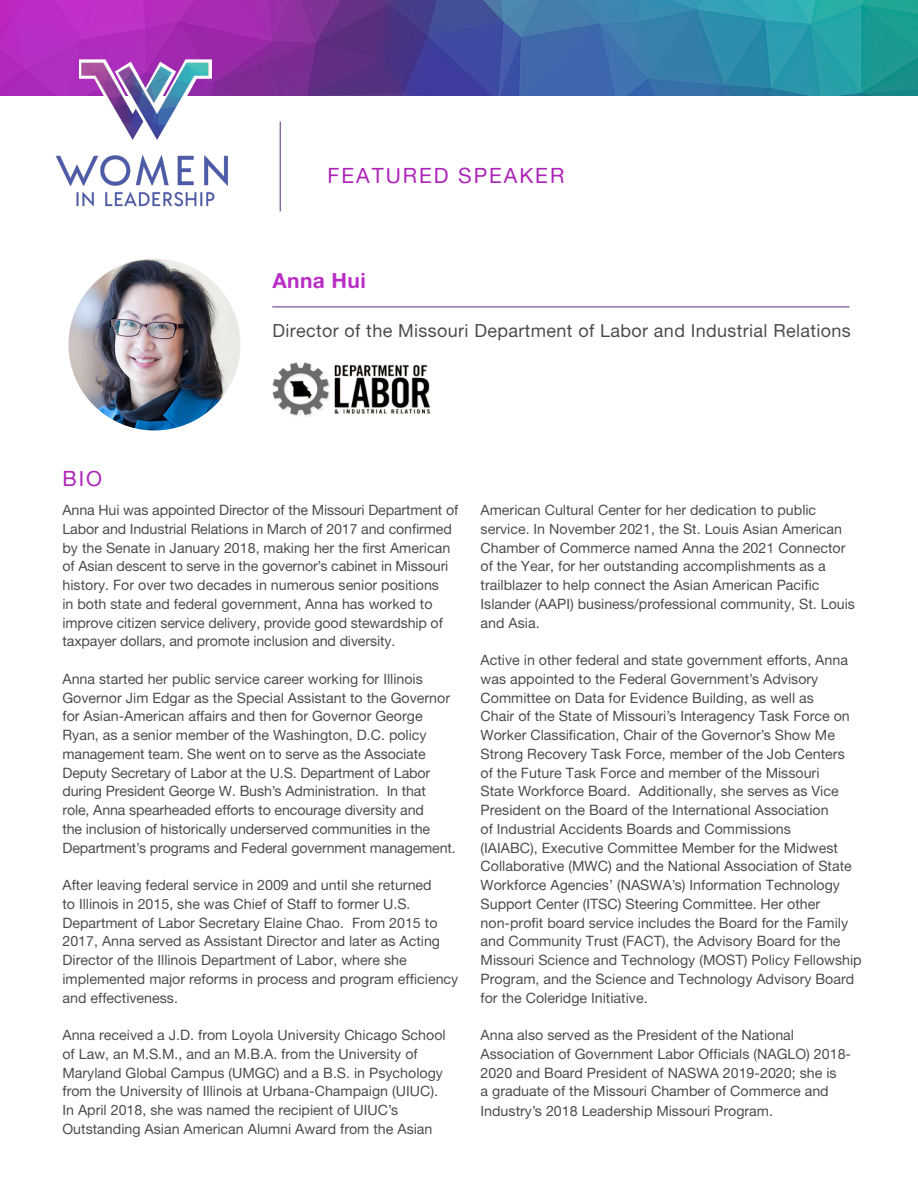
<style>
.page{position:relative;width:918px;height:1188px;background:#fff}
.page>*{position:absolute;margin:0;border:0;box-sizing:border-box;transform-origin:0 0}
.t1{font:21px "Alte Haas Grotesk";letter-spacing:.09em;color:#ac24b8}
.t2{font:21px "Alte Haas Grotesk Bold";letter-spacing:.02em;color:#b82ec6}
.t3{font:18px "Alte Haas Grotesk";letter-spacing:.02em;color:#4b4c4d}
.t4{font:14.25px/18.8px "Alte Haas Grotesk";color:#4b4c4d}
</style>
<div class="page">
<img style="left:0;top:0;width:918px;height:95px">
<img style="left:49px;top:40px;width:193px;height:167px">
<hr style="left:280px;top:121px;width:1px;height:90px;background:#55307e">
<img style="left:68px;top:259px;width:172px;height:171px;border-radius:86px">
<img style="left:272px;top:362px;width:159px;height:54px">
<hr style="left:272px;top:307px;width:578px;height:1px;background:#55307e">
<p class="t1" style="left:328px;top:163px;width:238px">FEATURED SPEAKER</p>
<p class="t2" style="left:272px;top:268px;width:95px">Anna Hui</p>
<p class="t1" style="left:62px;top:466px;width:41px">BIO</p>
<p class="t3" style="left:272px;top:320px;width:580px">Director of the Missouri Department of Labor and Industrial Relations</p>
<p class="t4" style="left:62px;top:501px;width:397px">Anna Hui was appointed Director of the Missouri Department of Labor and Industrial Relations in March of 2017 and confirmed by the Senate in January 2018, making her the first American of Asian descent to serve in the governor’s cabinet in Missouri history. For over two decades in numerous senior positions<br>in both state and federal government, Anna has worked to improve citizen service delivery, provide good stewardship of taxpayer dollars, and promote inclusion and diversity.</p>
<p class="t4" style="left:62px;top:669px;width:395px">Anna started her public service career working for Illinois Governor Jim Edgar as the Special Assistant to the Governor for Asian-American affairs and then for Governor George Ryan, as a senior member of the Washington, D.C. policy management team. She went on to serve as the Associate Deputy Secretary of Labor at the U.S. Department of Labor during President George W. Bush’s Administration. In that role, Anna spearheaded efforts to encourage diversity and<br>the inclusion of historically underserved communities in the Department’s programs and Federal government management.</p>
<p class="t4" style="left:62px;top:876px;width:397px">After leaving federal service in 2009 and until she returned<br>to Illinois in 2015, she was Chief of Staff to former U.S.<br>Department of Labor Secretary Elaine Chao. From 2015 to 2017, Anna served as Assistant Director and later as Acting Director of the Illinois Department of Labor, where she implemented major reforms in process and program efficiency and effectiveness.</p>
<p class="t4" style="left:62px;top:1026px;width:385px">Anna received a J.D. from Loyola University Chicago School of Law, an M.S.M., and an M.B.A. from the University of Maryland Global Campus (UMGC) and a B.S. in Psychology from the University of Illinois at Urbana-Champaign (UIUC).<br>In April 2018, she was named the recipient of UIUC’s Outstanding Asian American Alumni Award from the Asian</p>
<p class="t4" style="left:481px;top:501px;width:376px">American Cultural Center for her dedication to public service. In November 2021, the St. Louis Asian American Chamber of Commerce named Anna the 2021 Connector of the Year, for her outstanding accomplishments as a trailblazer to help connect the Asian American Pacific Islander (AAPI) business/professional community, St. Louis and Asia.</p>
<p class="t4" style="left:481px;top:651px;width:383px">Active in other federal and state government efforts, Anna was appointed to the Federal Government’s Advisory Committee on Data for Evidence Building, as well as<br>Chair of the State of Missouri’s Interagency Task Force on Worker Classification, Chair of the Governor’s Show Me Strong Recovery Task Force, member of the Job Centers<br>of the Future Task Force and member of the Missouri<br>State Workforce Board. Additionally, she serves as Vice President on the Board of the International Association<br>of Industrial Accidents Boards and Commissions<br>(IAIABC), Executive Committee Member for the Midwest Collaborative (MWC) and the National Association of State Workforce Agencies’ (NASWA’s) Information Technology Support Center (ITSC) Steering Committee. Her other non-profit board service includes the Board for the Family and Community Trust (FACT), the Advisory Board for the Missouri Science and Technology (MOST) Policy Fellowship Program, and the Science and Technology Advisory Board for the Coleridge Initiative.</p>
<p class="t4" style="left:481px;top:1025px;width:372px">Anna also served as the President of the National Association of Government Labor Officials (NAGLO) 2018- 2020 and Board President of NASWA 2019-2020; she is<br>a graduate of the Missouri Chamber of Commerce and Industry’s 2018 Leadership Missouri Program.</p>
</div>
